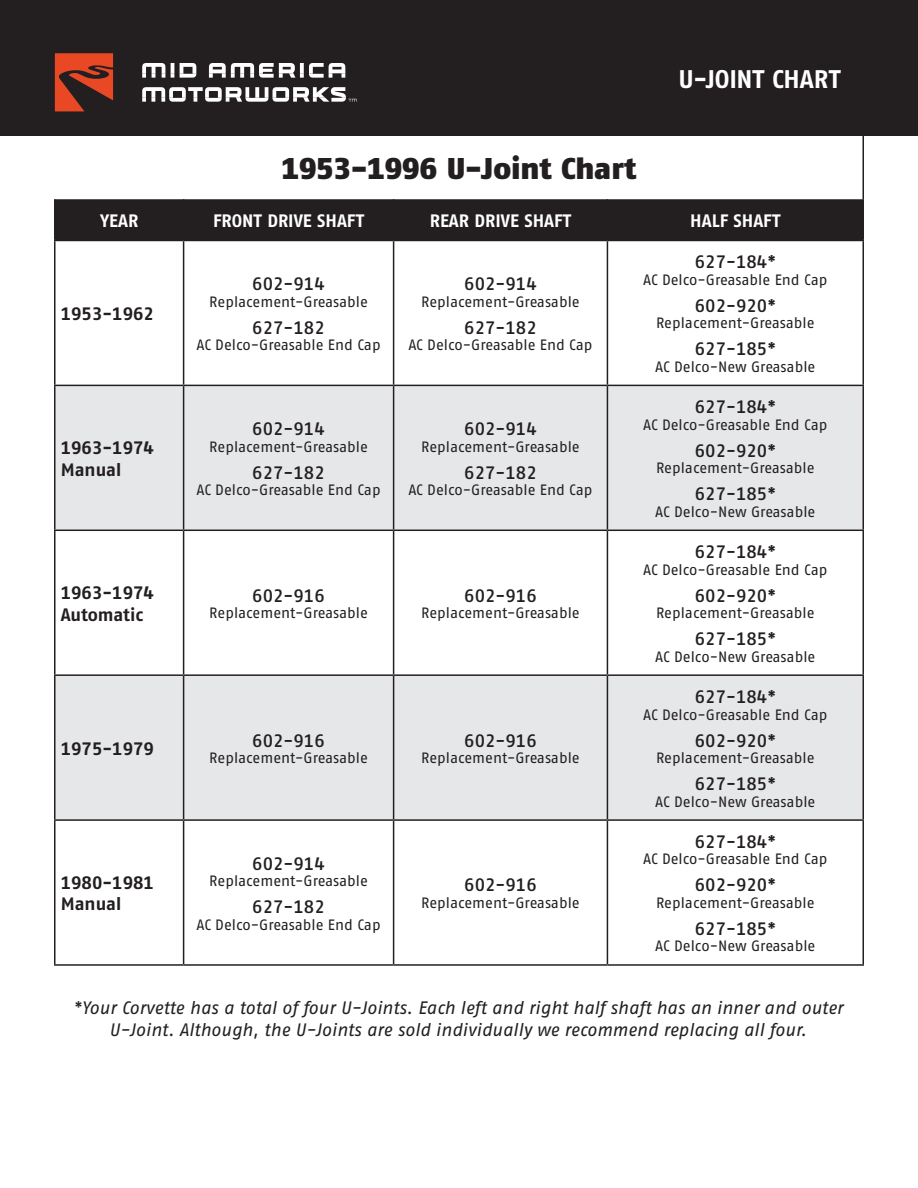
<style>
.page{position:relative;width:918px;height:1188px;background:#fff}
.page>*{position:absolute;margin:0;border:0;box-sizing:border-box;transform-origin:0 0}
.t1{font:30px "Fago No Black Tf";color:#231f20}
.t2{font:25.5px "Fago No Bold Tf";letter-spacing:-.005em;color:#fff}
.t3{font:18px "Fago No Med Tf";color:#231f20}
.t4{font:italic 18px/21.6px "Fago No Regular Tf";color:#231f20;text-align:center}
.t5{font:18px/21.6px "Fago No Bold Tf";color:#231f20}
.t6{font:18px "Fago No Bold Tf";color:#fff}
.t7{font:15px "Fago No Regular Tf";letter-spacing:-.005em;color:#231f20}
</style>
<div class="page">
<div style="left:0;top:0;width:918px;height:136px;background:#231f20"></div>
<svg style="left:142px;top:63px;width:203px;height:15px"></svg>
<svg style="left:55px;top:53px;width:58px;height:58px"></svg>
<svg style="left:142px;top:87px;width:215px;height:15px"></svg>
<div style="left:56px;top:199px;width:806px;height:41px;background:#231f20"></div>
<svg style="left:56px;top:241px;width:127px;height:723px"></svg>
<svg style="left:56px;top:386px;width:806px;height:433px;fill:#e6e7e8"></svg>
<hr style="left:862px;top:135px;width:2px;height:64px;background:#231f20">
<hr style="left:54px;top:199px;width:2px;height:41px;background:#231f20">
<hr style="left:183px;top:199px;width:1px;height:41px;background:#231f20">
<hr style="left:393px;top:199px;width:1px;height:41px;background:#231f20">
<hr style="left:607px;top:199px;width:1px;height:41px;background:#231f20">
<hr style="left:862px;top:199px;width:2px;height:41px;background:#231f20">
<hr style="left:54px;top:240px;width:130px;height:1px;background:#231f20">
<hr style="left:54px;top:241px;width:2px;height:144px;background:#231f20">
<hr style="left:184px;top:240px;width:210px;height:1px;background:#231f20">
<hr style="left:183px;top:241px;width:1px;height:144px;background:#231f20">
<hr style="left:394px;top:240px;width:213px;height:1px;background:#231f20">
<hr style="left:393px;top:241px;width:1px;height:144px;background:#231f20">
<hr style="left:607px;top:240px;width:257px;height:1px;background:#231f20">
<hr style="left:607px;top:241px;width:1px;height:144px;background:#231f20">
<hr style="left:862px;top:241px;width:2px;height:144px;background:#231f20">
<hr style="left:54px;top:385px;width:130px;height:1px;background:#231f20">
<hr style="left:54px;top:386px;width:2px;height:144px;background:#231f20">
<hr style="left:184px;top:385px;width:210px;height:1px;background:#231f20">
<hr style="left:183px;top:386px;width:1px;height:144px;background:#231f20">
<hr style="left:394px;top:385px;width:213px;height:1px;background:#231f20">
<hr style="left:393px;top:386px;width:1px;height:144px;background:#231f20">
<hr style="left:607px;top:385px;width:257px;height:1px;background:#231f20">
<hr style="left:607px;top:386px;width:1px;height:144px;background:#231f20">
<hr style="left:862px;top:386px;width:2px;height:144px;background:#231f20">
<hr style="left:54px;top:530px;width:130px;height:1px;background:#231f20">
<hr style="left:54px;top:531px;width:2px;height:143px;background:#231f20">
<hr style="left:184px;top:530px;width:210px;height:1px;background:#231f20">
<hr style="left:183px;top:531px;width:1px;height:143px;background:#231f20">
<hr style="left:394px;top:530px;width:213px;height:1px;background:#231f20">
<hr style="left:393px;top:531px;width:1px;height:143px;background:#231f20">
<hr style="left:607px;top:530px;width:257px;height:1px;background:#231f20">
<hr style="left:607px;top:531px;width:1px;height:143px;background:#231f20">
<hr style="left:862px;top:531px;width:2px;height:143px;background:#231f20">
<hr style="left:54px;top:674px;width:130px;height:2px;background:#231f20">
<hr style="left:54px;top:676px;width:2px;height:143px;background:#231f20">
<hr style="left:184px;top:674px;width:210px;height:2px;background:#231f20">
<hr style="left:183px;top:676px;width:1px;height:143px;background:#231f20">
<hr style="left:394px;top:674px;width:213px;height:2px;background:#231f20">
<hr style="left:393px;top:676px;width:1px;height:143px;background:#231f20">
<hr style="left:607px;top:674px;width:257px;height:2px;background:#231f20">
<hr style="left:607px;top:676px;width:1px;height:143px;background:#231f20">
<hr style="left:862px;top:676px;width:2px;height:143px;background:#231f20">
<hr style="left:54px;top:819px;width:130px;height:2px;background:#231f20">
<hr style="left:54px;top:821px;width:2px;height:143px;background:#231f20">
<hr style="left:184px;top:819px;width:210px;height:2px;background:#231f20">
<hr style="left:183px;top:821px;width:1px;height:143px;background:#231f20">
<hr style="left:394px;top:819px;width:213px;height:2px;background:#231f20">
<hr style="left:393px;top:821px;width:1px;height:143px;background:#231f20">
<hr style="left:607px;top:819px;width:257px;height:2px;background:#231f20">
<hr style="left:607px;top:821px;width:1px;height:143px;background:#231f20">
<hr style="left:862px;top:821px;width:2px;height:143px;background:#231f20">
<hr style="left:54px;top:964px;width:130px;height:2px;background:#231f20">
<hr style="left:184px;top:964px;width:210px;height:2px;background:#231f20">
<hr style="left:394px;top:964px;width:213px;height:2px;background:#231f20">
<hr style="left:607px;top:964px;width:257px;height:2px;background:#231f20">
<h1 class="t1" style="left:282px;top:150px;width:356px">1953-1996 U-Joint Chart</h1>
<h2 class="t2" style="left:678px;top:64px;width:163px">U-JOINT CHART</h2>
<p class="t6" style="left:100px;top:210px;width:40px">YEAR</p>
<p class="t6" style="left:213px;top:210px;width:20px">FRONT</p>
<p class="t6" style="left:267px;top:210px;width:69px">DRIVE SHAFT</p>
<p class="t6" style="left:430px;top:210px;width:21px">REAR</p>
<p class="t6" style="left:475px;top:210px;width:69px">DRIVE SHAFT</p>
<p class="t6" style="left:690px;top:210px;width:62px">HALF SHAFT</p>
<p class="t5" style="left:61px;top:303px;width:95px">1953-1962</p>
<p class="t5" style="left:61px;top:437px;width:95px">1963-1974<br>MANUAL</p>
<p class="t3" style="left:252px;top:273px;width:74px">602-914</p>
<p class="t7" style="left:209px;top:293px;width:160px">Replacement-Greasable</p>
<p class="t3" style="left:252px;top:317px;width:74px">627-182</p>
<p class="t7" style="left:196px;top:336px;width:186px">AC Delco-Greasable End Cap</p>
<p class="t3" style="left:252px;top:418px;width:74px">602-914</p>
<p class="t7" style="left:209px;top:438px;width:160px">Replacement-Greasable</p>
<p class="t3" style="left:252px;top:462px;width:74px">627-182</p>
<p class="t7" style="left:196px;top:481px;width:186px">AC Delco-Greasable End Cap</p>
<p class="t3" style="left:464px;top:273px;width:74px">602-914</p>
<p class="t7" style="left:421px;top:293px;width:160px">Replacement-Greasable</p>
<p class="t3" style="left:464px;top:317px;width:74px">627-182</p>
<p class="t7" style="left:408px;top:336px;width:186px">AC Delco-Greasable End Cap</p>
<p class="t3" style="left:464px;top:418px;width:74px">602-914</p>
<p class="t7" style="left:421px;top:438px;width:160px">Replacement-Greasable</p>
<p class="t3" style="left:464px;top:462px;width:74px">627-182</p>
<p class="t7" style="left:408px;top:481px;width:186px">AC Delco-Greasable End Cap</p>
<p class="t5" style="left:61px;top:582px;width:95px">1963-1974<br>AUTOMATIC</p>
<p class="t3" style="left:252px;top:585px;width:74px">602-916</p>
<p class="t7" style="left:209px;top:604px;width:160px">Replacement-Greasable</p>
<p class="t3" style="left:464px;top:585px;width:74px">602-916</p>
<p class="t7" style="left:421px;top:604px;width:160px">Replacement-Greasable</p>
<p class="t5" style="left:61px;top:737px;width:95px">1975-1979</p>
<p class="t5" style="left:61px;top:872px;width:95px">1980-1981<br>MANUAL</p>
<p class="t3" style="left:252px;top:730px;width:74px">602-916</p>
<p class="t7" style="left:209px;top:749px;width:160px">Replacement-Greasable</p>
<p class="t3" style="left:252px;top:853px;width:74px">602-914</p>
<p class="t7" style="left:209px;top:873px;width:160px">Replacement-Greasable</p>
<p class="t3" style="left:252px;top:897px;width:74px">627-182</p>
<p class="t7" style="left:196px;top:916px;width:186px">AC Delco-Greasable End Cap</p>
<p class="t3" style="left:464px;top:730px;width:74px">602-916</p>
<p class="t7" style="left:421px;top:749px;width:160px">Replacement-Greasable</p>
<p class="t3" style="left:464px;top:875px;width:74px">602-916</p>
<p class="t7" style="left:421px;top:894px;width:160px">Replacement-Greasable</p>
<p class="t3" style="left:695px;top:252px;width:83px">627-184*</p>
<p class="t7" style="left:643px;top:271px;width:186px">AC Delco-Greasable End Cap</p>
<p class="t3" style="left:695px;top:295px;width:83px">602-920*</p>
<p class="t7" style="left:656px;top:315px;width:160px">Replacement-Greasable</p>
<p class="t3" style="left:695px;top:339px;width:83px">627-185*</p>
<p class="t7" style="left:655px;top:358px;width:162px">AC Delco-New Greasable</p>
<p class="t3" style="left:695px;top:397px;width:83px">627-184*</p>
<p class="t7" style="left:643px;top:416px;width:186px">AC Delco-Greasable End Cap</p>
<p class="t3" style="left:695px;top:440px;width:83px">602-920*</p>
<p class="t7" style="left:656px;top:460px;width:160px">Replacement-Greasable</p>
<p class="t3" style="left:695px;top:484px;width:83px">627-185*</p>
<p class="t7" style="left:655px;top:503px;width:162px">AC Delco-New Greasable</p>
<p class="t3" style="left:695px;top:542px;width:83px">627-184*</p>
<p class="t7" style="left:643px;top:561px;width:186px">AC Delco-Greasable End Cap</p>
<p class="t3" style="left:695px;top:585px;width:83px">602-920*</p>
<p class="t7" style="left:656px;top:604px;width:160px">Replacement-Greasable</p>
<p class="t3" style="left:695px;top:629px;width:83px">627-185*</p>
<p class="t7" style="left:655px;top:648px;width:162px">AC Delco-New Greasable</p>
<p class="t3" style="left:695px;top:686px;width:83px">627-184*</p>
<p class="t7" style="left:643px;top:706px;width:186px">AC Delco-Greasable End Cap</p>
<p class="t3" style="left:695px;top:730px;width:83px">602-920*</p>
<p class="t7" style="left:656px;top:749px;width:160px">Replacement-Greasable</p>
<p class="t3" style="left:695px;top:773px;width:83px">627-185*</p>
<p class="t7" style="left:655px;top:793px;width:162px">AC Delco-New Greasable</p>
<p class="t3" style="left:695px;top:831px;width:83px">627-184*</p>
<p class="t7" style="left:643px;top:851px;width:186px">AC Delco-Greasable End Cap</p>
<p class="t3" style="left:695px;top:875px;width:83px">602-920*</p>
<p class="t7" style="left:656px;top:894px;width:160px">Replacement-Greasable</p>
<p class="t3" style="left:695px;top:918px;width:83px">627-185*</p>
<p class="t7" style="left:655px;top:938px;width:162px">AC Delco-New Greasable</p>
<p class="t4" style="left:73px;top:997px;width:772px">*Your Corvette has a total of four U-Joints. Each left and right half shaft has an inner and outer<br>U-Joint. Although, the U-Joints are sold individually we recommend replacing all four.</p>
</div>
